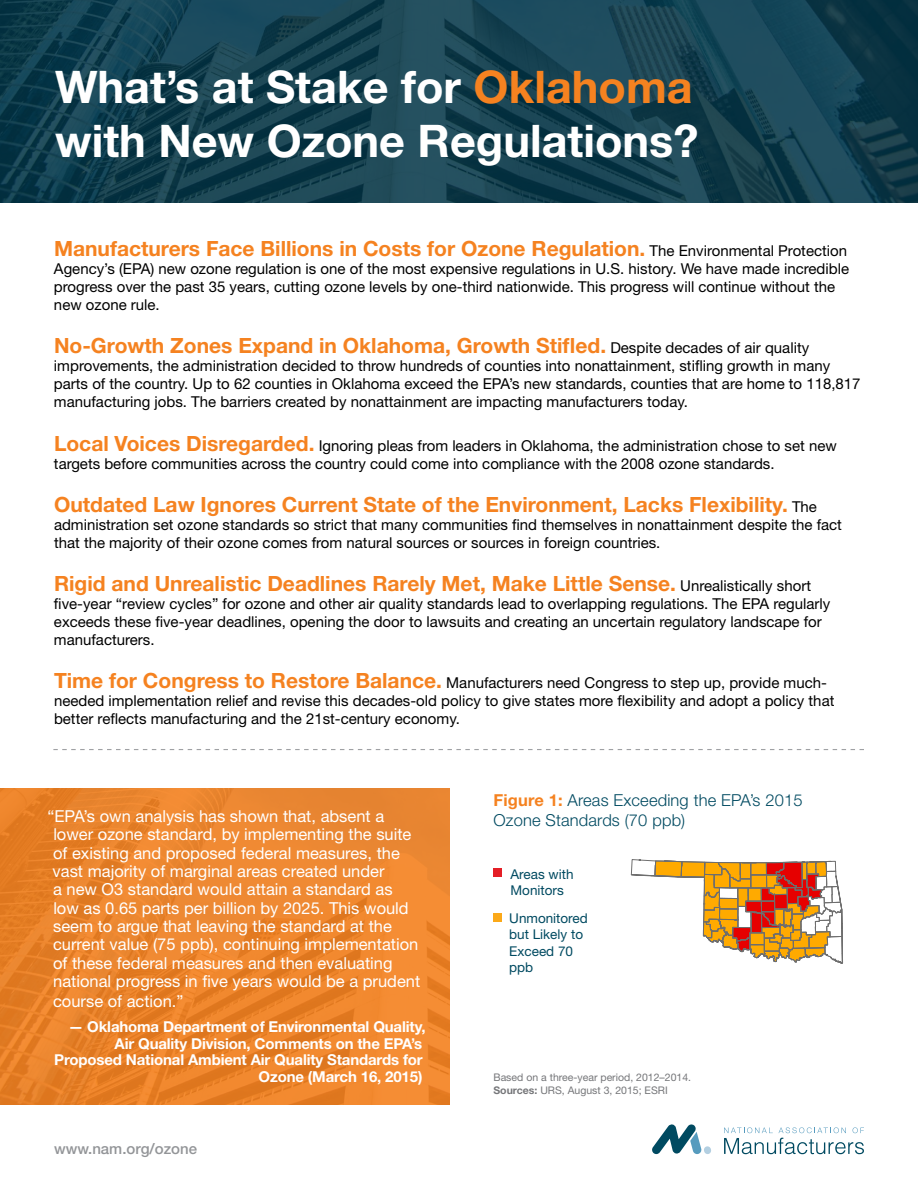
<style>
.page{position:relative;width:918px;height:1188px;background:#fff}
.page>*{position:absolute;margin:0;border:0;box-sizing:border-box;transform-origin:0 0}
.t1{font:700 45px/54px "Helvetica Neue";color:#fff}
.t2{font:700 21px "Helvetica Neue";color:#f58220}
.t3{font:16.5px/18.3px "Helvetica Neue";color:#fff}
.t4{font:300 16.5px/19.8px "Helvetica Neue";letter-spacing:.01em;color:#004a61}
.t5{font:15px/18px "Helvetica Neue";color:#000}
.t6{font:700 15px/16.5px "Helvetica Neue";letter-spacing:-.01em;color:#fff;text-align:right}
.t7{font:500 15px "Helvetica Neue";color:#939598}
.t8{font:13.5px/16.2px "Helvetica Neue";color:#004a61}
.t9{font:10.5px/12.6px "Helvetica Neue";color:#757679}
.s1{color:#f58220}
.s2{font-weight:400;font-size:15px;color:#000}
.s3{font-weight:700;font-size:21px;color:#f58220}
.s4{font-weight:700;color:#f58220}
.s5{font-weight:700}
</style>
<div class="page">
<img style="left:0;top:0;width:918px;height:203px">
<img style="left:0;top:788px;width:450px;height:316px">
<svg style="left:53px;top:749px;width:811px;height:1px"></svg>
<svg style="left:724px;top:1127px;width:140px;height:27px"></svg>
<svg style="left:652px;top:1124px;width:59px;height:30px"></svg>
<svg style="left:631px;top:859px;width:212px;height:105px"></svg>
<div style="left:494px;top:868px;width:8px;height:9px;background:#e41e26"></div>
<div style="left:494px;top:913px;width:8px;height:8px;background:#fba919"></div>
<h1 class="t1" style="left:55px;top:59px;width:645px">What’s at Stake for <span class="s1">Oklahoma </span>with New Ozone Regulations?</h1>
<h2 class="t2" style="left:54px;top:236px;width:795px">Manufacturers Face Billions in Costs for Ozone Regulation. <span class="s2">The Environmental Protection</span></h2>
<p class="t5" style="left:54px;top:260px;width:797px">Agency’s (EPA) new ozone regulation is one of the most expensive regulations in U.S. history. We have made incredible progress over the past 35 years, cutting ozone levels by one-third nationwide. This progress will continue without the new ozone rule.</p>
<h2 class="t2" style="left:54px;top:333px;width:757px">No-Growth Zones Expand in Oklahoma, Growth Stifled. <span class="s2">Despite decades of air quality</span></h2>
<p class="t5" style="left:54px;top:357px;width:808px">improvements, the administration decided to throw hundreds of counties into nonattainment, stifling growth in many parts of the country. Up to 62 counties in Oklahoma exceed the EPA’s new standards, counties that are home to 118,817 manufacturing jobs. The barriers created by nonattainment are impacting manufacturers today.</p>
<p class="t5" style="left:54px;top:436px;width:784px"><span class="s3">Local Voices Disregarded.</span> Ignoring pleas from leaders in Oklahoma, the administration chose to set new targets before communities across the country could come into compliance with the 2008 ozone standards.</p>
<h2 class="t2" style="left:54px;top:491px;width:765px">Outdated Law Ignores Current State of the Environment, Lacks Flexibility. <span class="s2">The</span></h2>
<p class="t5" style="left:54px;top:515px;width:790px">administration set ozone standards so strict that many communities find themselves in nonattainment despite the fact that the majority of their ozone comes from natural sources or sources in foreign countries.</p>
<h2 class="t2" style="left:54px;top:571px;width:759px">Rigid and Unrealistic Deadlines Rarely Met, Make Little Sense. <span class="s2">Unrealistically short</span></h2>
<p class="t5" style="left:54px;top:594px;width:778px">five-year “review cycles” for ozone and other air quality standards lead to overlapping regulations. The EPA regularly exceeds these five-year deadlines, opening the door to lawsuits and creating an uncertain regulatory landscape for manufacturers.</p>
<p class="t5" style="left:54px;top:674px;width:782px"><span class="s3">Time for Congress to Restore Balance.</span> Manufacturers need Congress to step up, provide much&shy;needed implementation relief and revise this decades-old policy to give states more flexibility and adopt a policy that better reflects manufacturing and the 21st-century economy.</p>
<p class="t3" style="left:53px;top:807px;width:369px;text-indent:-5px">“EPA’s own analysis has shown that, absent a lower ozone standard, by implementing the suite of existing and proposed federal measures, the vast majority of marginal areas created under<br>a new O3 standard would attain a standard as low as 0.65 parts per billion by 2025. This would seem to argue that leaving the standard at the current value (75 ppb), continuing implementation of these federal measures and then evaluating national progress in five years would be a prudent</p>
<p class="t3" style="left:53px;top:991px;width:132px">course of action.”</p>
<p class="t6" style="left:54px;top:1018px;width:373px">— Oklahoma Department of Environmental Quality, Air Quality Division, Comments on the EPA’s Proposed National Ambient Air Quality Standards for Ozone (March 16, 2015)</p>
<p class="t7" style="left:54px;top:1140px;width:145px">www.nam.org/ozone</p>
<p class="t4" style="left:494px;top:790px;width:311px"><span class="s4">Figure 1:</span> Areas Exceeding the EPA’s 2015<br>Ozone Standards (70 ppb)</p>
<p class="t8" style="left:511px;top:866px;width:64px">Areas with<br>Monitors</p>
<p class="t8" style="left:509px;top:910px;width:80px">Unmonitored but Likely to<br>Exceed 70 ppb</p>
<p class="t9" style="left:494px;top:1071px;width:199px">Based on a three-year period, 2012–2014.<br><span class="s5">Sources:</span> URS, August 3, 2015; ESRI</p>
</div>
